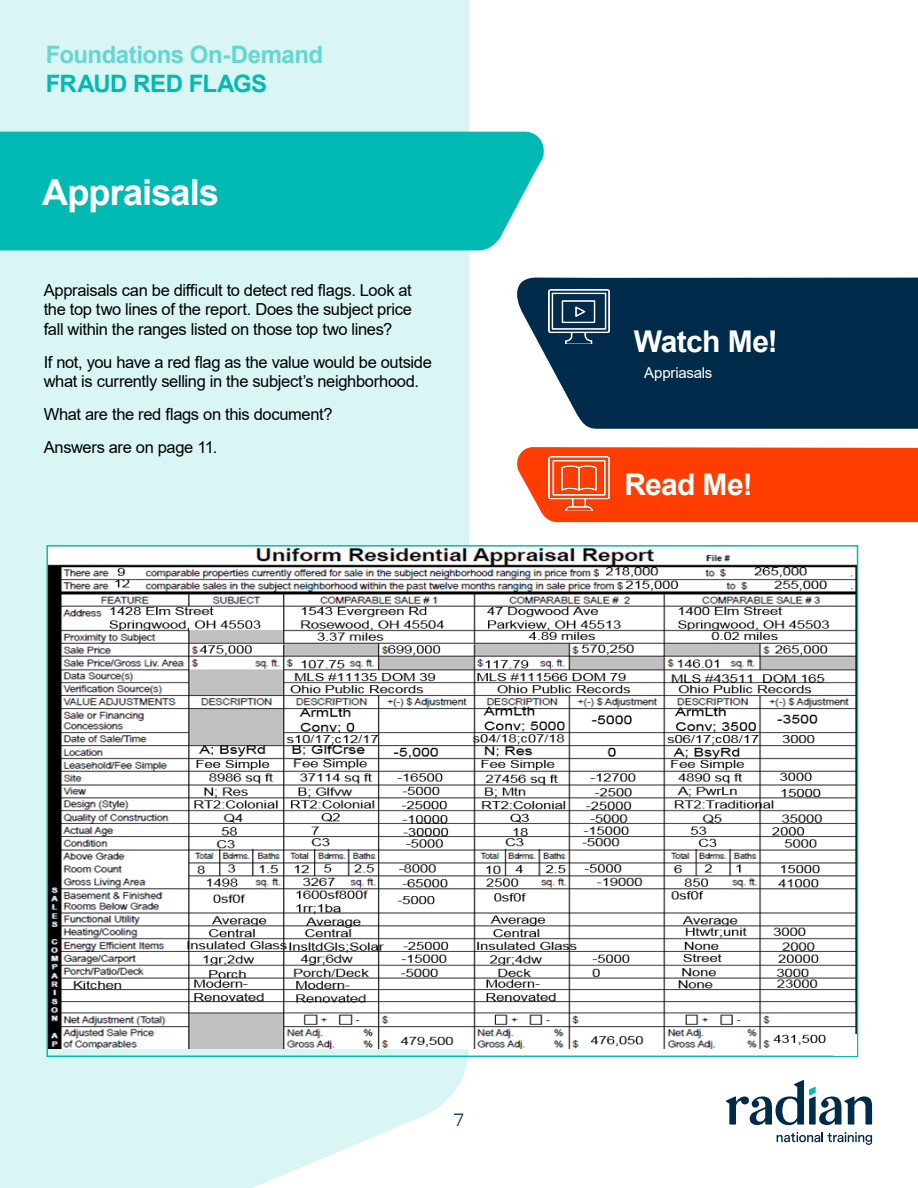
<style>
.page{position:relative;width:918px;height:1188px;background:#fff}
.page>*{position:absolute;margin:0;border:0;box-sizing:border-box;transform-origin:0 0}
.Internal_Pages_-_Mai{font:700 36px "Arial";letter-spacing:-.02em;color:#fff}
.Highlight_Call_Out{font:700 30px "Arial";letter-spacing:-.02em;color:#fff}
.t1{font:700 24px "Arial";letter-spacing:-.02em;color:#66d6d1}
.t2{font:700 24px "Arial";letter-spacing:-.025em;color:#00bab3}
.t3{font:18px "Messina Sans";color:#002b4a}
.Body_Text{font:16.5px/19.8px "Arial";letter-spacing:-.02em;color:#000;text-align:justify}
.Highlight_Call_Out_S{font:15px "Arial";letter-spacing:-.015em;color:#fff}
</style>
<div class="page">
<div style="left:0;top:0;width:469px;height:1188px;background:#d9f5f4"></div>
<div style="left:0;top:132px;width:544px;height:118px;background:#00bab3"></div>
<img style="left:49px;top:548px;width:806px;height:501px">
<div style="left:833px;top:1034px;width:24px;height:22px;background:#fff"></div>
<svg style="left:517px;top:277px;width:401px;height:152px;background:#153c59"></svg>
<img style="left:549px;top:289px;width:60px;height:54px">
<div style="left:517px;top:447px;width:401px;height:75px;background:#ff3d00"></div>
<img style="left:549px;top:456px;width:60px;height:55px">
<svg style="left:726px;top:1080px;width:146px;height:45px"></svg>
<svg style="left:777px;top:1132px;width:95px;height:13px"></svg>
<h3 class="t1" style="left:46px;top:38px;width:279px">Foundations On-Demand</h3>
<h3 class="t2" style="left:46px;top:67px;width:223px">FRAUD RED FLAGS</h3>
<p class="Internal_Pages_-_Mai" style="left:42px;top:167px;width:178px">Appraisals</p>
<p class="Body_Text" style="left:44px;top:280px;width:370px">Appraisals can be difficult to detect red flags. Look at the top two lines of the report. Does the subject price fall within the ranges listed on those top two lines?</p>
<p class="Body_Text" style="left:44px;top:352px;width:390px">If not, you have a red flag as the value would be outside what is currently selling in the subject’s neighborhood.</p>
<p class="Body_Text" style="left:44px;top:404px;width:291px">What are the red flags on this document?</p>
<p class="Body_Text" style="left:44px;top:437px;width:175px">Answers are on page 11.</p>
<p class="Highlight_Call_Out" style="left:634px;top:320px;width:146px">Watch Me!</p>
<p class="Highlight_Call_Out_S" style="left:644px;top:363px;width:70px">Appriasals</p>
<p class="Highlight_Call_Out" style="left:624px;top:463px;width:130px">Read Me!</p>
<p class="t3" style="left:454px;top:1106px;width:12px">7</p>
</div>
